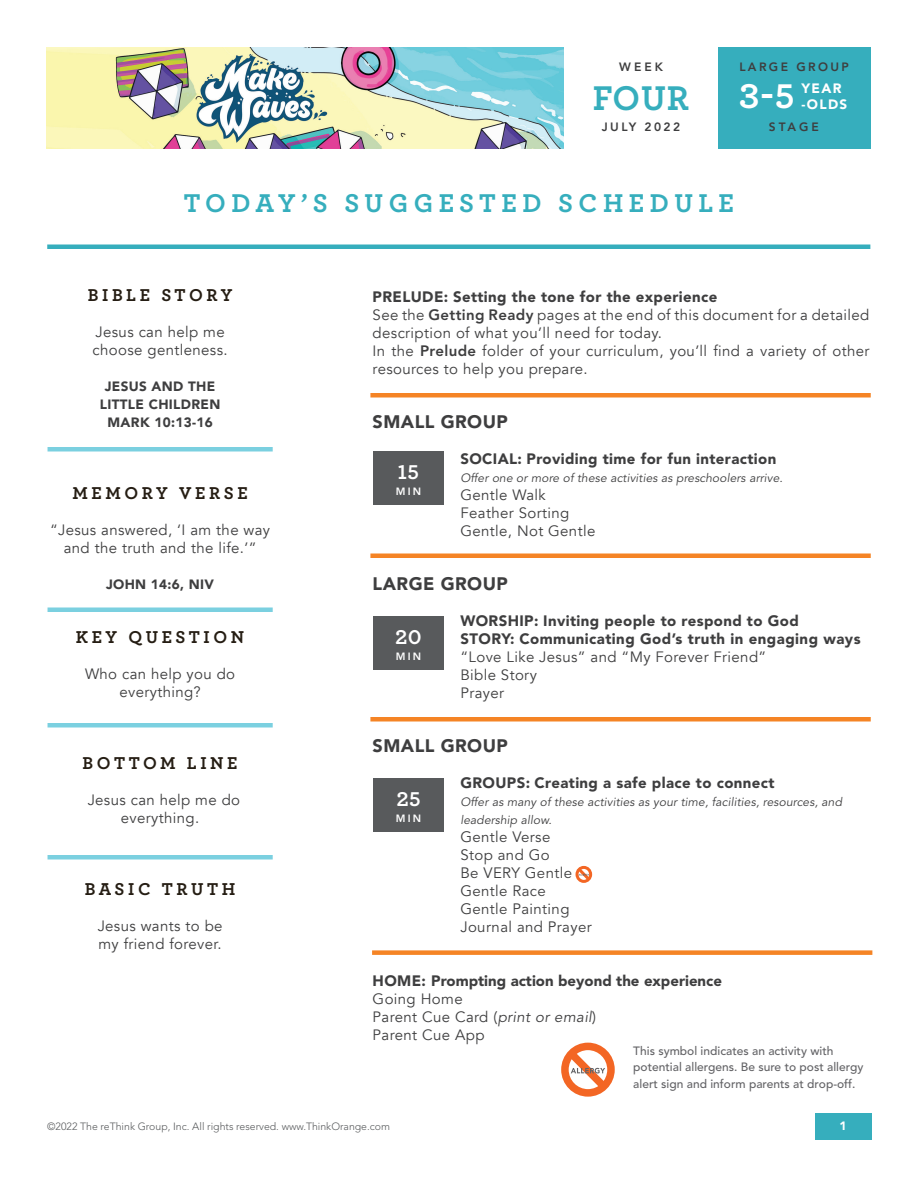
<style>
.page{position:relative;width:918px;height:1188px;background:#fff}
.page>*{position:absolute;margin:0;border:0;box-sizing:border-box;transform-origin:0 0}
.t1{font:700 36px "Archer Pro";color:#36aebd}
.t2{font:700 36px "Archer Pro";color:#fff}
.t3{font:700 27px "Archer Pro";letter-spacing:.2em;color:#36aebd}
.t4{font:700 21px "Archer Pro";color:#fff}
.t5{font:700 18px "Archer Pro";letter-spacing:.2em;color:#251d13}
.t6{font:900 18px "Avenir LT Std";letter-spacing:.025em;color:#3e3e3f}
.t7{font:15px/18px "Avenir";letter-spacing:.025em;color:#3e3e3f}
.t8{font:900 15px/18px "Avenir LT Std";letter-spacing:.025em;color:#3e3e3f}
.t9{font:15px/18px "Avenir LT Std";letter-spacing:.025em;color:#3e3e3f}
.t10{font:900 15px "Avenir LT Std";color:#3e3e3f}
.t11{font:900 13.5px/18px "Avenir";letter-spacing:.025em;color:#3e3e3f;text-align:center}
.t12{font:900 13.5px/16.2px "Avenir LT Std";letter-spacing:.1em;color:#fff}
.t13{font:italic 12px/18px "Avenir LT Std";letter-spacing:.01em;color:#3e3e3f}
.t14{font:500 12px/16.5px "Avenir LT Std";color:#636366}
.t15{font:800 12px "Avenir LT Std";letter-spacing:.2em;color:#3e3e3f}
.t16{font:900 12px "Avenir LT Std";color:#fff}
.t17{font:300 10.5px "Avenir LT Std";color:#585a5c}
.t18{font:800 10.5px "Avenir LT Std";letter-spacing:.2em;color:#fff}
.s1{font-family:"Avenir LT Std";font-weight:800}
.s2{font-family:"Avenir LT Std";font-style:italic}
</style>
<div class="page">
<img style="left:46px;top:47px;width:518px;height:102px">
<div style="left:717px;top:47px;width:154px;height:102px;background:#36aebd"></div>
<div style="left:48px;top:447px;width:225px;height:5px;background:#7bd0e0"></div>
<hr style="left:48px;top:608px;width:225px;height:4px;background:#7bd0e0">
<div style="left:48px;top:723px;width:225px;height:5px;background:#7bd0e0"></div>
<div style="left:48px;top:855px;width:225px;height:5px;background:#7bd0e0"></div>
<div style="left:815px;top:1113px;width:57px;height:27px;background:#36aebd"></div>
<div style="left:47px;top:244px;width:823px;height:5px;background:#36aebd"></div>
<div style="left:370px;top:393px;width:501px;height:5px;background:#f58425"></div>
<hr style="left:370px;top:554px;width:501px;height:4px;background:#f58425">
<div style="left:370px;top:717px;width:501px;height:5px;background:#f58425"></div>
<div style="left:372px;top:950px;width:500px;height:5px;background:#f58425"></div>
<div style="left:373px;top:452px;width:71px;height:54px;background:#585a5c"></div>
<div style="left:373px;top:616px;width:71px;height:54px;background:#585a5c"></div>
<div style="left:373px;top:778px;width:71px;height:54px;background:#585a5c"></div>
<svg style="left:561px;top:1043px;width:54px;height:54px"></svg>
<svg style="left:575px;top:865px;width:18px;height:18px"></svg>
<p class="t15" style="left:619px;top:59px;width:45px">WEEK</p>
<h1 class="t1" style="left:593px;top:69px;width:98px">FOUR</h1>
<p class="t15" style="left:602px;top:120px;width:80px">JULY 2022</p>
<p class="t15" style="left:739px;top:59px;width:111px">LARGE GROUP</p>
<h1 class="t2" style="left:739px;top:68px;width:57px">3-5</h1>
<p class="t12" style="left:802px;top:80px;width:47px">YEAR -OLDS</p>
<p class="t15" style="left:769px;top:120px;width:52px">STAGE</p>
<h2 class="t3" style="left:184px;top:181px;width:552px">TODAY’S SUGGESTED SCHEDULE</h2>
<p class="t5" style="left:88px;top:281px;width:146px">BIBLE STORY</p>
<p class="t7" style="left:93px;top:324px;width:137px">Jesus can help me choose gentleness.</p>
<p class="t11" style="left:100px;top:377px;width:122px">JESUS AND THE<br>LITTLE CHILDREN<br>MARK 10:13-16</p>
<p class="t5" style="left:72px;top:479px;width:177px">MEMORY VERSE</p>
<p class="t7" style="left:50px;top:522px;width:222px;text-align:center">“Jesus answered, ‘I am the way and the truth and the life.’”</p>
<p class="t11" style="left:106px;top:575px;width:110px">JOHN 14:6, NIV</p>
<p class="t5" style="left:76px;top:623px;width:170px">KEY QUESTION</p>
<p class="t7" style="left:85px;top:666px;width:152px;text-align:center">Who can help you do everything?</p>
<p class="t5" style="left:83px;top:749px;width:156px">BOTTOM LINE</p>
<p class="t7" style="left:88px;top:792px;width:154px;text-align:center">Jesus can help me do everything.</p>
<p class="t5" style="left:85px;top:875px;width:152px">BASIC TRUTH</p>
<p class="t7" style="left:98px;top:918px;width:126px">Jesus wants to be my friend forever.</p>
<p class="t8" style="left:373px;top:287px;width:346px">PRELUDE: Setting the tone for the experience</p>
<p class="t7" style="left:373px;top:306px;width:498px">See the <span class="s1">Getting Ready</span> pages at the end of this document for a detailed description of what you’ll need for today.<br>In the <span class="s1">Prelude</span> folder of your curriculum, you’ll find a variety of other resources to help you prepare.</p>
<p class="t6" style="left:373px;top:410px;width:137px">SMALL GROUP</p>
<p class="t8" style="left:460px;top:449px;width:317px">SOCIAL: Providing time for fun interaction</p>
<p class="t13" style="left:460px;top:469px;width:324px">Offer one or more of these activities as preschoolers arrive.</p>
<p class="t7" style="left:460px;top:486px;width:136px">Gentle Walk<br>Feather Sorting<br>Gentle, Not Gentle</p>
<p class="t6" style="left:373px;top:572px;width:137px">LARGE GROUP</p>
<p class="t8" style="left:460px;top:611px;width:402px">WORSHIP: Inviting people to respond to God<br>STORY: Communicating God’s truth in engaging ways</p>
<p class="t7" style="left:460px;top:648px;width:307px">“Love Like Jesus” and “My Forever Friend”<br>Bible Story<br>Prayer</p>
<p class="t6" style="left:373px;top:734px;width:137px">SMALL GROUP</p>
<p class="t8" style="left:460px;top:773px;width:316px">GROUPS: Creating a safe place to connect</p>
<p class="t13" style="left:460px;top:793px;width:383px">Offer as many of these activities as your time, facilities, resources, and leadership allow.</p>
<p class="t9" style="left:460px;top:828px;width:133px">Gentle Verse<br>Stop and Go<br>Be VERY Gentle<br>Gentle Race<br>Gentle Painting<br>Journal and Prayer</p>
<p class="t10" style="left:373px;top:971px;width:351px">HOME: Prompting action beyond the experience</p>
<p class="t7" style="left:373px;top:990px;width:225px">Going Home<br>Parent Cue Card (<span class="s2">print or email</span>)<br>Parent Cue App</p>
<p class="t14" style="left:633px;top:1043px;width:232px">This symbol indicates an activity with potential allergens. Be sure to post allergy alert sign and inform parents at drop-off.</p>
<h3 class="t4" style="left:398px;top:455px;width:23px">15</h3>
<p class="t18" style="left:396px;top:485px;width:27px">MIN</p>
<h3 class="t4" style="left:395px;top:620px;width:28px">20</h3>
<p class="t18" style="left:396px;top:650px;width:27px">MIN</p>
<h3 class="t4" style="left:396px;top:782px;width:26px">25</h3>
<p class="t18" style="left:396px;top:812px;width:27px">MIN</p>
<p class="t17" style="left:47px;top:1120px;width:344px">©2022 The reThink Group, Inc. All rights reserved. www.ThinkOrange.com</p>
<p class="t16" style="left:840px;top:1118px;width:9px">1</p>
</div>
